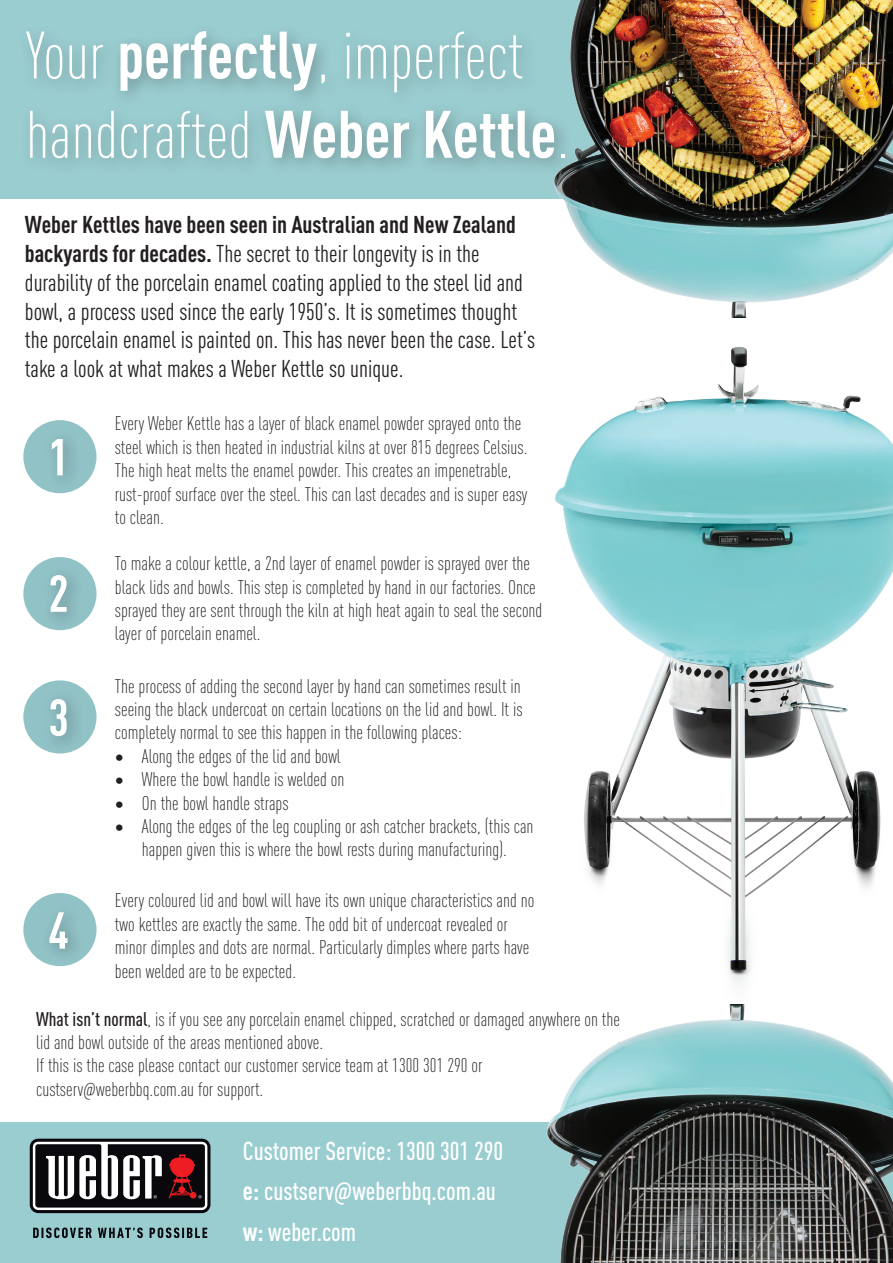
<style>
.page{position:relative;width:893px;height:1263px;background:#fff}
.page>*{position:absolute;margin:0;border:0;box-sizing:border-box;transform-origin:0 0}
.t1{font:300 condensed 66px/79.2px "DIN Pro";color:#fff}
.t2{font:700 condensed 51px "DIN Pro";color:#fff}
.t3{font:500 condensed 25.5px/40.5px "DIN Pro";color:#fff}
.t4{font:condensed 24px/28.8px "DIN Pro";color:#231f20}
.t5{font:300 condensed 19.5px/23.4px "DIN Pro";color:#231f20}
.s1{font-weight:700}
.s2{font-weight:500}
</style>
<div class="page">
<div style="left:0;top:1123px;width:893px;height:140px;background:#9acdd0"></div>
<div style="left:0;top:0;width:893px;height:198px;background:#9acdd0"></div>
<img style="left:554px;top:347px;width:339px;height:637px">
<img style="left:472px;top:1004px;width:421px;height:259px">
<img style="left:449px;top:0;width:444px;height:318px">
<div style="left:18px;top:22px;width:564px;height:154px;background:#231f20;opacity:.33"></div>
<svg style="left:30px;top:1139px;width:180px;height:74px"></svg>
<svg style="left:33px;top:1142px;width:174px;height:68px;background:#6a6063"></svg>
<svg style="left:33px;top:1227px;width:59px;height:11px"></svg>
<svg style="left:98px;top:1227px;width:45px;height:11px"></svg>
<svg style="left:150px;top:1227px;width:57px;height:11px"></svg>
<div style="left:23px;top:420px;width:74px;height:73px;background:#91c2c6;border-radius:50%"></div>
<div style="left:23px;top:557px;width:74px;height:73px;background:#91c2c6;border-radius:50%"></div>
<div style="left:23px;top:680px;width:74px;height:73px;background:#91c2c6;border-radius:50%"></div>
<div style="left:23px;top:893px;width:74px;height:73px;background:#91c2c6;border-radius:50%"></div>
<div style="left:43px;top:429px;width:38px;height:64px;background:#231f20;opacity:.33"></div>
<div style="left:41px;top:566px;width:44px;height:64px;background:#231f20;opacity:.33"></div>
<div style="left:41px;top:689px;width:44px;height:64px;background:#231f20;opacity:.33"></div>
<div style="left:40px;top:902px;width:46px;height:64px;background:#231f20;opacity:.33"></div>
<h1 class="t1" style="left:26px;top:13px;width:545px">Your <span class="s1">perfectly</span>, imperfect handcrafted <span class="s1">Weber Kettle</span>.</h1>
<p class="t4" style="left:25px;top:209px;width:512px"><span class="s1">Weber Kettles have been seen in Australian and New Zealand backyards for decades.</span> The secret to their longevity is in the durability of the porcelain enamel coating applied to the steel lid and bowl, a process used since the early 1950’s. It is sometimes thought the porcelain enamel is painted on. This has never been the case. Let’s take a look at what makes a Weber Kettle so unique.</p>
<p class="t5" style="left:115px;top:411px;width:414px">Every Weber Kettle has a layer of black enamel powder sprayed onto the steel which is then heated in industrial kilns at over 815 degrees Celsius.<br>The high heat melts the enamel powder. This creates an impenetrable, rust-proof surface over the steel. This can last decades and is super easy to clean.</p>
<p class="t5" style="left:115px;top:551px;width:429px">To make a colour kettle, a 2nd layer of enamel powder is sprayed over the black lids and bowls. This step is completed by hand in our factories. Once sprayed they are sent through the kiln at high heat again to seal the second layer of porcelain enamel.</p>
<p class="t5" style="left:115px;top:673px;width:409px;text-align:justify">The process of adding the second layer by hand can sometimes result in seeing the black undercoat on certain locations on the lid and bowl. It is completely normal to see this happen in the following places:</p>
<p class="t5" style="left:115px;top:743px;width:227px">• Along the edges of the lid and bowl</p>
<p class="t5" style="left:115px;top:767px;width:231px">• Where the bowl handle is welded on</p>
<p class="t5" style="left:115px;top:790px;width:175px">• On the bowl handle straps</p>
<p class="t5" style="left:115px;top:813px;width:420px;text-align:center">• Along the edges of the leg coupling or ash catcher brackets, (this can happen given this is where the bowl rests during manufacturing).</p>
<p class="t5" style="left:115px;top:888px;width:421px">Every coloured lid and bowl will have its own unique characteristics and no two kettles are exactly the same. The odd bit of undercoat revealed or minor dimples and dots are normal. Particularly dimples where parts have been welded are to be expected.</p>
<p class="t5" style="left:36px;top:1006px;width:585px"><span class="s2">What isn’t normal</span>, is if you see any porcelain enamel chipped, scratched or damaged anywhere on the lid and bowl outside of the areas mentioned above.<br>If this is the case please contact our customer service team at 1300 301 290 or custserv@weberbbq.com.au for support.</p>
<h2 class="t2" style="left:48px;top:420px;width:22px">1</h2>
<h2 class="t2" style="left:48px;top:556px;width:22px">2</h2>
<h2 class="t2" style="left:48px;top:680px;width:22px">3</h2>
<h2 class="t2" style="left:48px;top:893px;width:22px">4</h2>
<h3 class="t3" style="left:243px;top:1128px;width:262px">Customer Service: 1300 301 290 <span class="s1">e:</span> custserv@weberbbq.com.au <span class="s1">w:</span> weber.com</h3>
</div>
